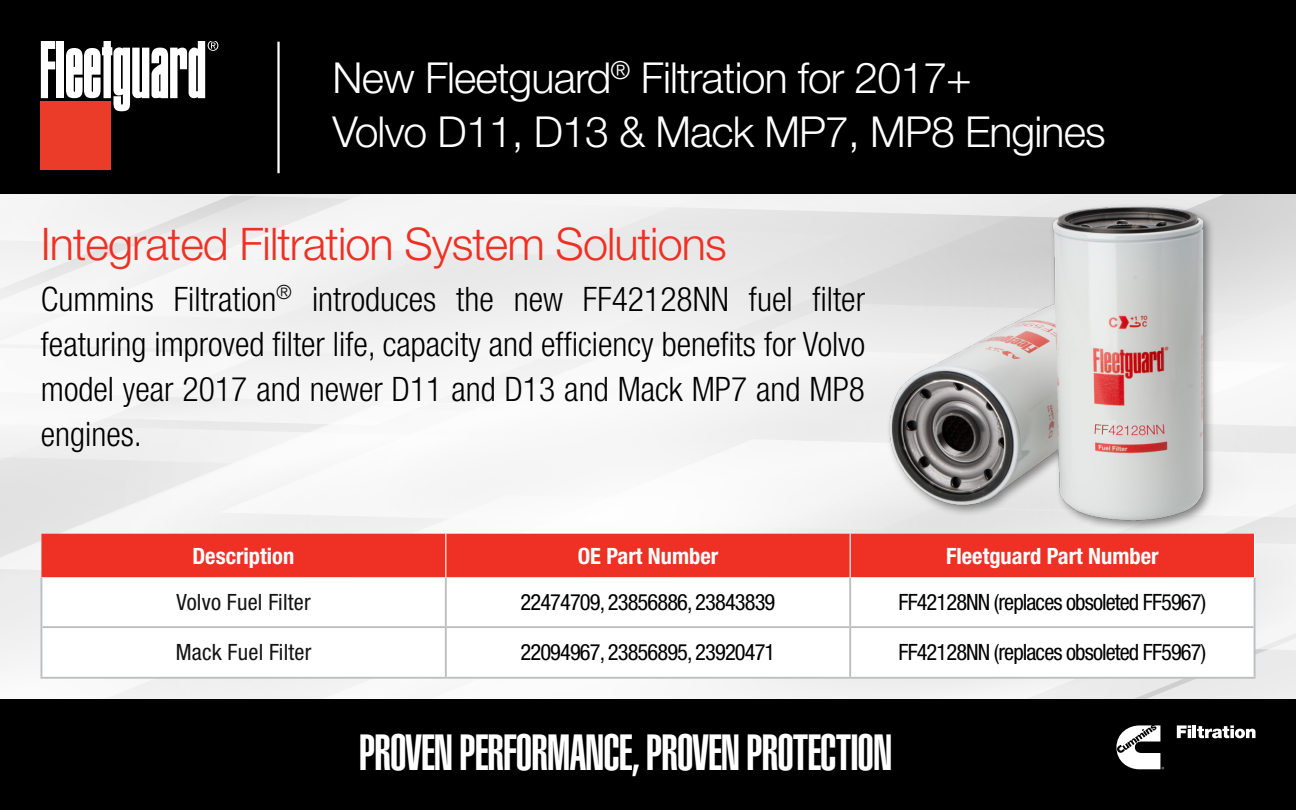
<style>
.page{position:relative;width:1296px;height:810px;background:#fff}
.page>*{position:absolute;margin:0;border:0;box-sizing:border-box;transform-origin:0 0}
.t1{font:49.5px "Helvetica LT Pro Ult Comp";letter-spacing:-.02em;color:#fff}
.t2{font:300 45px "Helvetica Neue LT Std";letter-spacing:-.02em;color:#ee3124}
.t3{font:300 42.75px/54px "Helvetica Neue LT Std";letter-spacing:-.02em;color:#fff}
.t4{font:300 condensed 33.75px/45px "Helvetica Neue LT Std";color:#000;text-align:justify}
.t5{font:condensed 22.5px "Helvetica Neue LT Std";letter-spacing:-.04em;color:#000}
.t6{font:700 condensed 22.5px "Helvetica Neue LT Std";color:#fff}
.t7{font:condensed 22.5px "Helvetica Neue LT Std";letter-spacing:.01em;color:#141414}
</style>
<div class="page">
<div style="left:0;top:586px;width:104px;height:114px;background:#f4f4f4"></div>
<svg style="left:0;top:314px;width:104px;height:37px"></svg>
<svg style="left:0;top:419px;width:104px;height:167px"></svg>
<svg style="left:1174px;top:623px;width:122px;height:77px"></svg>
<div style="left:104px;top:305px;width:1070px;height:395px;background:#f5f5f5"></div>
<svg style="left:589px;top:523px;width:110px;height:11px"></svg>
<div style="left:41px;top:534px;width:1213px;height:43px;background:#ee3124"></div>
<svg style="left:42px;top:577px;width:1212px;height:49px"></svg>
<svg style="left:42px;top:628px;width:1212px;height:49px"></svg>
<hr style="left:41px;top:577px;width:1px;height:50px;background:#bcbec0">
<hr style="left:445px;top:577px;width:2px;height:49px;background:#bcbec0">
<hr style="left:849px;top:577px;width:2px;height:49px;background:#bcbec0">
<hr style="left:1254px;top:577px;width:2px;height:50px;background:#bcbec0">
<hr style="left:41px;top:627px;width:1px;height:50px;background:#bcbec0">
<hr style="left:445px;top:628px;width:2px;height:49px;background:#bcbec0">
<hr style="left:849px;top:628px;width:2px;height:49px;background:#bcbec0">
<hr style="left:1254px;top:627px;width:2px;height:50px;background:#bcbec0">
<hr style="left:42px;top:626px;width:404px;height:2px;background:#bcbec0">
<hr style="left:446px;top:626px;width:404px;height:2px;background:#bcbec0">
<hr style="left:850px;top:626px;width:404px;height:2px;background:#bcbec0">
<hr style="left:40px;top:677px;width:406px;height:2px;background:#bcbec0">
<hr style="left:446px;top:677px;width:404px;height:2px;background:#bcbec0">
<hr style="left:850px;top:677px;width:405px;height:2px;background:#bcbec0">
<hr style="left:445px;top:534px;width:1px;height:43px;background:#fff">
<hr style="left:850px;top:534px;width:1px;height:43px;background:#fff">
<div style="left:0;top:0;width:1296px;height:194px;background:#000"></div>
<svg style="left:0;top:41px;width:767px;height:264px"></svg>
<hr style="left:277px;top:42px;width:3px;height:131px;background:#fff">
<div style="left:0;top:700px;width:1296px;height:110px;background:#000"></div>
<svg style="left:1116px;top:725px;width:140px;height:45px"></svg>
<img style="left:767px;top:194px;width:529px;height:361px">
<p class="t3" style="left:333px;top:50px;width:775px">New Fleetguard<sup>®</sup> Filtration for 2017+<br>Volvo D11, D13 &amp; Mack MP7, MP8 Engines</p>
<h2 class="t2" style="left:41px;top:217px;width:687px">Integrated Filtration System Solutions</h2>
<p class="t4" style="left:41px;top:276px;width:826px">Cummins Filtration<sup>®</sup> introduces the new FF42128NN fuel filter featuring improved filter life, capacity and efficiency benefits for Volvo model year 2017 and newer D11 and D13 and Mack MP7 and MP8 engines.</p>
<p class="t6" style="left:192px;top:542px;width:103px">Description</p>
<p class="t6" style="left:578px;top:542px;width:142px">OE Part Number</p>
<p class="t6" style="left:946px;top:542px;width:214px">Fleetguard Part Number</p>
<p class="t7" style="left:176px;top:589px;width:136px">Volvo Fuel Filter</p>
<p class="t5" style="left:521px;top:589px;width:256px">22474709, 23856886, 23843839</p>
<p class="t5" style="left:899px;top:589px;width:309px">FF42128NN (replaces obsoleted FF5967)</p>
<p class="t7" style="left:176px;top:639px;width:137px">Mack Fuel Filter</p>
<p class="t5" style="left:521px;top:639px;width:256px">22094967, 23856895, 23920471</p>
<p class="t5" style="left:899px;top:639px;width:309px">FF42128NN (replaces obsoleted FF5967)</p>
<h1 class="t1" style="left:359px;top:724px;width:535px">PROVEN PERFORMANCE, PROVEN PROTECTION</h1>
</div>
